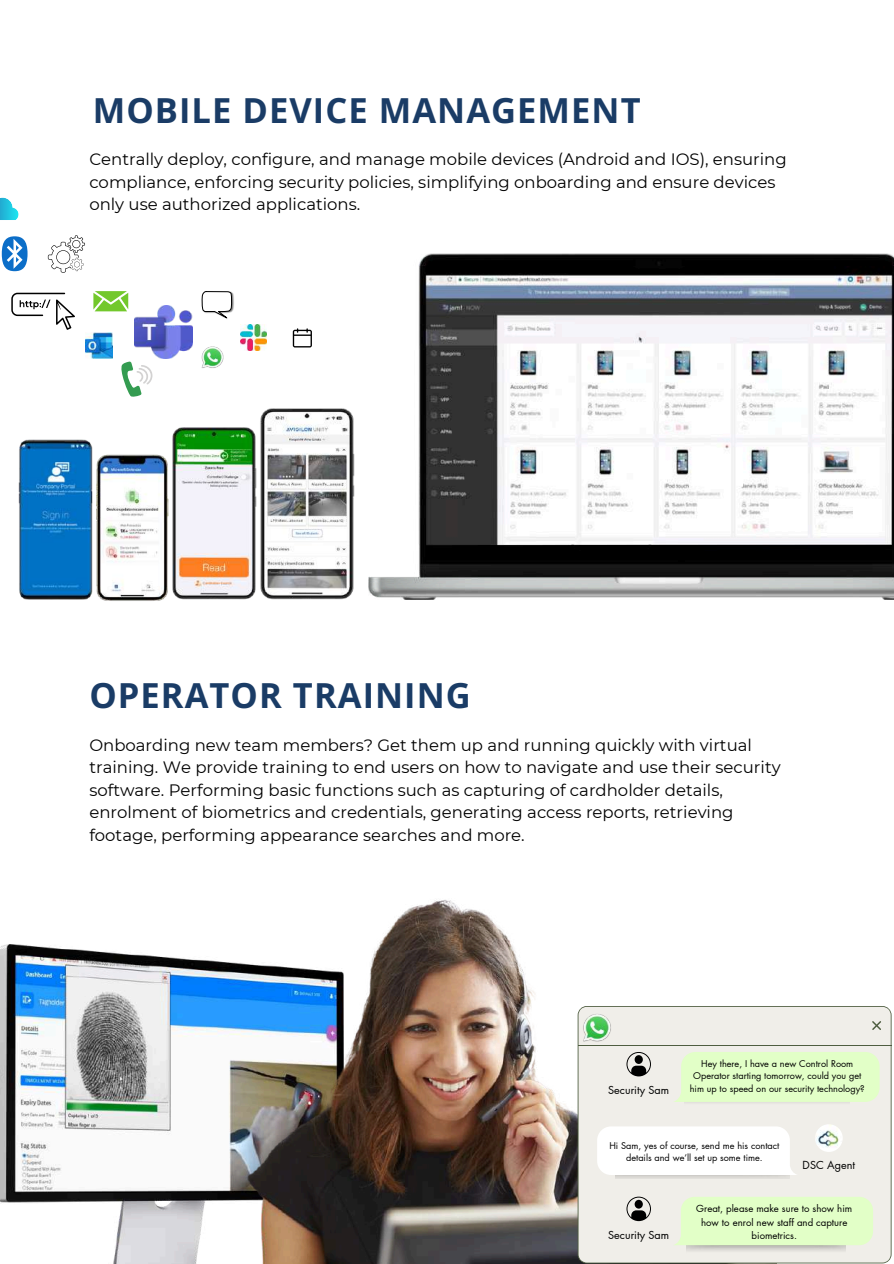
<style>
.page{position:relative;width:894px;height:1264px;background:#fff}
.page>*{position:absolute;margin:0;border:0;box-sizing:border-box;transform-origin:0 0}
.t1{font:700 34.5px "Open Sans";letter-spacing:.03em;color:#1a3c66}
.t2{font:16.5px/22.5px "Montserrat";color:#000}
.t3{font:10.8px "Futura LT Pro";color:#000}
.t4{font:9.6px/13.5px "Futura LT Pro";color:#000;text-align:center}
.t5{font:9.15px/12.8px "Futura LT Pro";color:#000;text-align:center}
</style>
<div class="page">
<img style="left:0;top:944px;width:245px;height:319px">
<img style="left:245px;top:900px;width:332px;height:363px">
<div style="left:577px;top:1006px;width:314px;height:257px;background:#f0eee9"></div>
<svg style="left:871px;top:1021px;width:9px;height:8px"></svg>
<hr style="left:578px;top:1045px;width:312px;height:1px;background:#4e5d40">
<svg style="left:626px;top:1051px;width:24px;height:25px"></svg>
<img style="left:615px;top:1174px;width:173px;height:4px">
<svg style="left:597px;top:1126px;width:200px;height:48px"></svg>
<img style="left:686px;top:1245px;width:159px;height:7px">
<svg style="left:672px;top:1196px;width:200px;height:49px"></svg>
<svg style="left:626px;top:1196px;width:24px;height:25px"></svg>
<img style="left:581px;top:1012px;width:31px;height:31px">
<img style="left:684px;top:1101px;width:165px;height:4px">
<svg style="left:672px;top:1051px;width:207px;height:50px"></svg>
<img style="left:814px;top:1124px;width:28px;height:27px;border-radius:50%">
<img style="left:18px;top:439px;width:74px;height:160px">
<img style="left:86px;top:332px;width:26px;height:27px">
<img style="left:201px;top:346px;width:23px;height:22px">
<img style="left:241px;top:324px;width:26px;height:26px">
<img style="left:135px;top:305px;width:57px;height:53px">
<img style="left:368px;top:254px;width:525px;height:345px">
<img style="left:89px;top:447px;width:80px;height:154px">
<svg style="left:121px;top:361px;width:31px;height:36px"></svg>
<img style="left:201px;top:293px;width:33px;height:17px">
<svg style="left:202px;top:291px;width:31px;height:28px"></svg>
<svg style="left:93px;top:291px;width:35px;height:20px"></svg>
<svg style="left:11px;top:293px;width:64px;height:37px"></svg>
<svg style="left:48px;top:235px;width:37px;height:37px"></svg>
<svg style="left:2px;top:236px;width:25px;height:35px"></svg>
<svg style="left:0;top:198px;width:19px;height:22px"></svg>
<svg style="left:293px;top:328px;width:19px;height:19px"></svg>
<img style="left:172px;top:427px;width:84px;height:172px">
<img style="left:260px;top:408px;width:94px;height:191px">
<h1 class="t1" style="left:93px;top:86px;width:549px">MOBILE DEVICE MANAGEMENT</h1>
<p class="t2" style="left:89px;top:148px;width:698px">Centrally deploy, configure, and manage mobile devices (Android and IOS), ensuring compliance, enforcing security policies, simplifying onboarding and ensure devices only use authorized applications.</p>
<h1 class="t1" style="left:89px;top:671px;width:383px">OPERATOR TRAINING</h1>
<p class="t2" style="left:89px;top:733px;width:692px">Onboarding new team members? Get them up and running quickly with virtual training. We provide training to end users on how to navigate and use their security software. Performing basic functions such as capturing of cardholder details, enrolment of biometrics and credentials, generating access reports, retrieving footage, performing appearance searches and more.</p>
<p class="t3" style="left:608px;top:1085px;width:62px">Security Sam</p>
<p class="t5" style="left:689px;top:1057px;width:176px">Hey there, I have a new Control Room<br>Operator starting tomorrow, could you get him up to speed on our security technology?</p>
<p class="t5" style="left:609px;top:1139px;width:171px">Hi Sam, yes of course, send me his contact details and we’ll set up some time.</p>
<p class="t3" style="left:802px;top:1160px;width:54px">DSC Agent</p>
<p class="t4" style="left:696px;top:1202px;width:157px">Great, please make sure to show him how to enrol new staff and capture</p>
<p class="t3" style="left:608px;top:1229px;width:62px">Security Sam</p>
<p class="t4" style="left:751px;top:1229px;width:47px">biometrics.</p>
</div>
